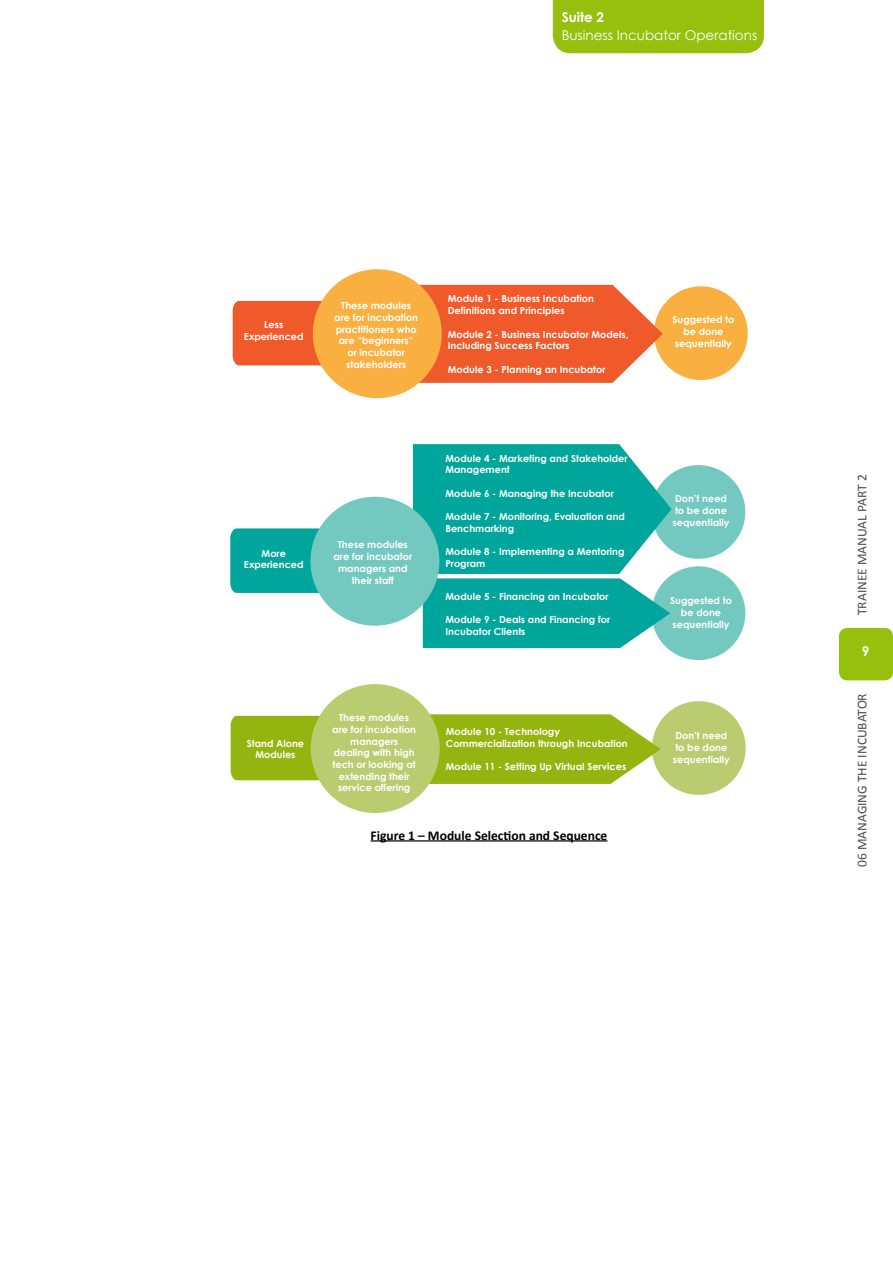
<style>
.page{position:relative;width:893px;height:1263px;background:#fff}
.page>*{position:absolute;margin:0;border:0;box-sizing:border-box;transform-origin:0 0}
.t1{font:13.5px "Calibri";color:#4b4b4d}
.t2{font:700 13.5px "Calibri";color:#000}
.t3{font:13.5px "Century Gothic";color:#fff}
.t4{font:700 13.5px "Century Gothic";color:#fff}
.t5{font:700 9.75px/11.7px "Century Gothic";color:#fff}
</style>
<div class="page">
<div style="left:553px;top:0;width:211px;height:53px;background:#97bf0d"></div>
<div style="left:839px;top:628px;width:54px;height:52px;background:#97bf0d;border-radius:9px"></div>
<div style="left:652px;top:566px;width:93px;height:94px;background:#73c9bf;border-radius:50%"></div>
<div style="left:654px;top:286px;width:94px;height:94px;background:#fab040;border-radius:50%"></div>
<svg style="left:419px;top:285px;width:244px;height:98px;background:#f16a3e"></svg>
<div style="left:233px;top:301px;width:88px;height:64px;background:#f05929"></div>
<div style="left:313px;top:269px;width:129px;height:129px;background:#fab040;border-radius:50%"></div>
<div style="left:652px;top:465px;width:93px;height:94px;background:#73c9bf;border-radius:50%"></div>
<svg style="left:413px;top:444px;width:258px;height:204px;background:#1cafa6"></svg>
<div style="left:230px;top:528px;width:89px;height:65px;background:#00a69c"></div>
<div style="left:310px;top:497px;width:129px;height:129px;background:#73c9bf;border-radius:50%"></div>
<div style="left:652px;top:701px;width:94px;height:94px;background:#bacc70;border-radius:50%"></div>
<svg style="left:430px;top:714px;width:231px;height:70px;background:#9fbc28"></svg>
<div style="left:231px;top:716px;width:88px;height:64px;background:#94b50f"></div>
<div style="left:311px;top:684px;width:129px;height:129px;background:#bacc70;border-radius:50%"></div>
<hr style="left:371px;top:840px;width:236px;height:1px;background:#000">
<h1 class="t4" style="left:562px;top:6px;width:44px">Suite 2</h1>
<h1 class="t3" style="left:562px;top:25px;width:197px">Business Incubator Operations</h1>
<p class="t5" style="left:244px;top:318px;width:61px;text-align:center">Less<br>Experienced</p>
<p class="t5" style="left:334px;top:299px;width:85px;text-align:center">These modules are for incubation practitioners who are “beginners” or incubator stakeholders</p>
<p class="t5" style="left:448px;top:293px;width:148px">Module 1 - Business Incubation<br>Definitions and Principles</p>
<p class="t5" style="left:448px;top:328px;width:182px">Module 2 - Business Incubator Models,<br>Including Success Factors</p>
<p class="t5" style="left:448px;top:363px;width:159px">Module 3 - Planning an Incubator</p>
<p class="t5" style="left:244px;top:547px;width:61px;text-align:center">More<br>Experienced</p>
<p class="t5" style="left:333px;top:539px;width:80px;text-align:center">These modules are for incubator managers and their staff</p>
<p class="t5" style="left:445px;top:452px;width:184px">Module 4 - Marketing and Stakeholder<br>Management</p>
<p class="t5" style="left:445px;top:487px;width:170px">Module 6 - Managing the Incubator</p>
<p class="t5" style="left:445px;top:510px;width:181px">Module 7 - Monitoring, Evaluation and<br>Benchmarking</p>
<p class="t5" style="left:445px;top:545px;width:181px">Module 8 - Implementing a Mentoring<br>Program</p>
<p class="t5" style="left:445px;top:590px;width:165px">Module 5 - Financing an Incubator</p>
<p class="t5" style="left:445px;top:613px;width:166px">Module 9 - Deals and Financing for<br>Incubator Clients</p>
<p class="t5" style="left:247px;top:737px;width:59px;text-align:center">Stand Alone<br>Modules</p>
<p class="t5" style="left:332px;top:711px;width:85px;text-align:center">These modules are for incubation managers dealing with high tech or looking at extending their service offering</p>
<p class="t5" style="left:446px;top:725px;width:184px">Module 10 - Technology<br>Commercialization through Incubation</p>
<p class="t5" style="left:446px;top:760px;width:182px">Module 11 - Setting Up Virtual Services</p>
<h1 class="t2" style="left:371px;top:827px;width:238px">Figure 1 – Module Selection and Sequence</h1>
<p class="t5" style="left:672px;top:314px;width:63px;text-align:center">Suggested to be done sequentially</p>
<p class="t5" style="left:673px;top:492px;width:58px">Don’t need to be done sequentially</p>
<p class="t5" style="left:670px;top:594px;width:63px;text-align:center">Suggested to be done sequentially</p>
<p class="t5" style="left:673px;top:729px;width:58px">Don’t need to be done sequentially</p>
<h1 class="t1" style="left:854px;top:615px;width:142px;rotate:-90deg">TRAINEE MANUAL PART 2</h1>
<h1 class="t4" style="left:862px;top:641px;width:9px">9</h1>
<h1 class="t1" style="left:854px;top:867px;width:175px;rotate:-90deg">06 MANAGING THE INCUBATOR</h1>
</div>
